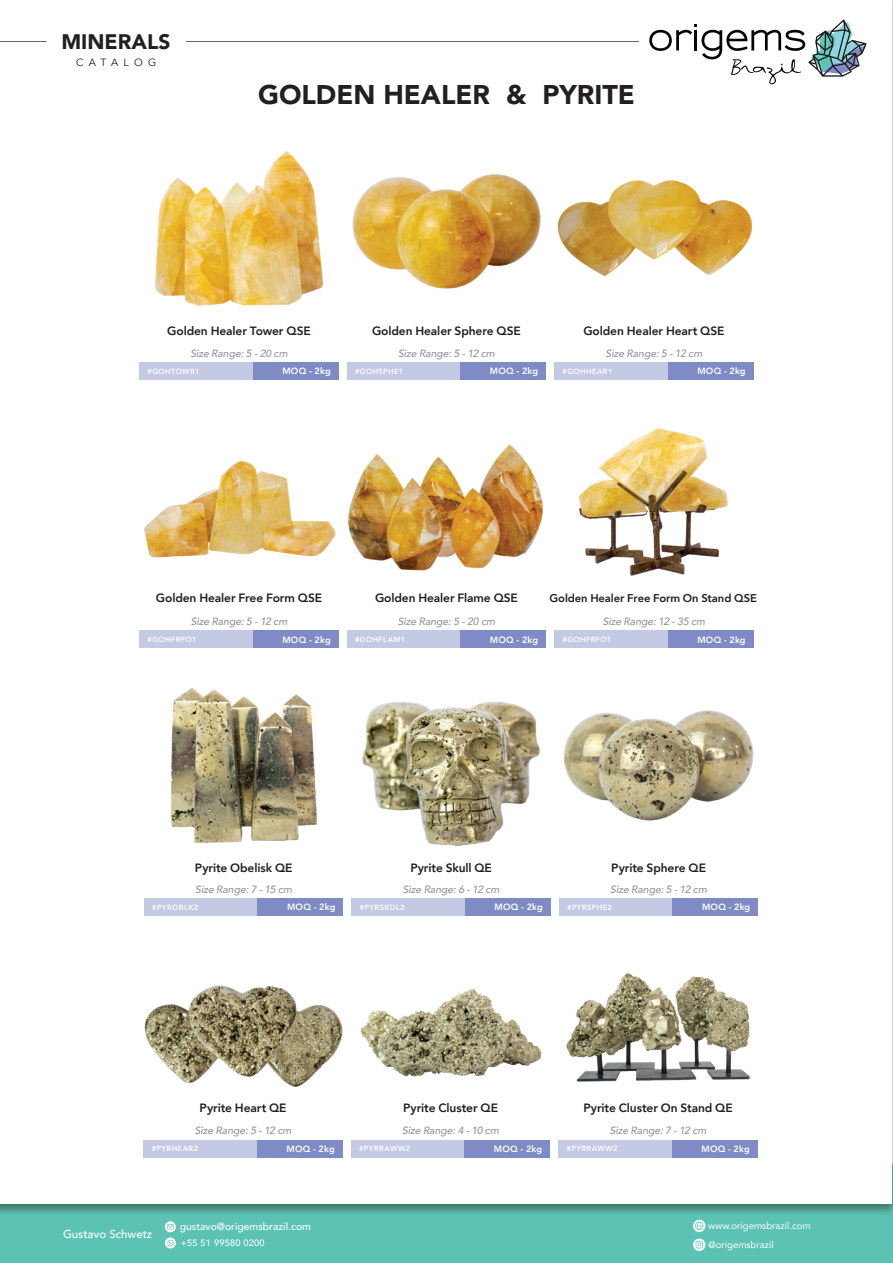
<style>
.page{position:relative;width:893px;height:1263px;background:#fff}
.page>*{position:absolute;margin:0;border:0;box-sizing:border-box;transform-origin:0 0}
.t1{font:900 27px "Avenir";color:#231f20}
.t2{font:900 21px "Avenir";color:#231f20}
.t3{font:800 12px "Avenir";letter-spacing:-.01em;color:#231f20}
.t4{font:500 11.55px "Avenir";color:#fff}
.t5{font:800 11.25px "Avenir";letter-spacing:-.005em;color:#231f20}
.t6{font:italic 500 10.5px "Avenir";letter-spacing:-.01em;color:#939598}
.t7{font:10.5px "Avenir";letter-spacing:.5em;color:#231f20}
.t8{font:500 10.35px "Avenir";color:#fff}
.t9{font:9.6px "Avenir";color:#fff}
.t10{font:500 9.15px "Avenir";letter-spacing:.025em;color:#fff}
.t11{font:800 9px "Avenir";letter-spacing:.025em;color:#fff}
.t12{font:800 7.5px "Avenir";letter-spacing:.05em;color:#fff}
</style>
<div class="page">
<svg style="left:0;top:1170px;width:893px;height:93px;background:#59bbad"></svg>
<div style="left:0;top:0;width:892px;height:1204px;background:#fff"></div>
<svg style="left:649px;top:20px;width:217px;height:64px"></svg>
<hr style="left:0;top:41px;width:47px;height:1px;background:#000">
<hr style="left:186px;top:41px;width:453px;height:1px;background:#000">
<svg style="left:693px;top:1238px;width:12px;height:13px"></svg>
<svg style="left:693px;top:1220px;width:12px;height:12px"></svg>
<svg style="left:165px;top:1221px;width:11px;height:27px"></svg>
<img style="left:144px;top:985px;width:198px;height:102px">
<img style="left:360px;top:988px;width:182px;height:89px">
<img style="left:566px;top:973px;width:184px;height:109px">
<img style="left:155px;top:151px;width:169px;height:155px">
<img style="left:352px;top:174px;width:189px;height:115px">
<img style="left:557px;top:180px;width:196px;height:96px">
<img style="left:144px;top:461px;width:192px;height:97px">
<img style="left:348px;top:444px;width:196px;height:127px">
<img style="left:578px;top:428px;width:150px;height:148px">
<img style="left:171px;top:688px;width:146px;height:155px">
<img style="left:362px;top:702px;width:178px;height:144px">
<img style="left:563px;top:710px;width:191px;height:111px">
<div style="left:186px;top:68px;width:521px;height:44px;background:#fff"></div>
<div style="left:140px;top:362px;width:124px;height:18px;background:#c4c9e4"></div>
<div style="left:253px;top:362px;width:85px;height:18px;background:#7f8bc5"></div>
<div style="left:347px;top:362px;width:124px;height:18px;background:#c4c9e4"></div>
<div style="left:461px;top:362px;width:85px;height:18px;background:#7f8bc5"></div>
<div style="left:555px;top:362px;width:124px;height:18px;background:#c4c9e4"></div>
<div style="left:668px;top:362px;width:85px;height:18px;background:#7f8bc5"></div>
<div style="left:144px;top:898px;width:125px;height:17px;background:#c4c9e4"></div>
<div style="left:258px;top:898px;width:85px;height:17px;background:#7f8bc5"></div>
<div style="left:144px;top:1140px;width:124px;height:17px;background:#c4c9e4"></div>
<div style="left:257px;top:1140px;width:85px;height:17px;background:#7f8bc5"></div>
<div style="left:352px;top:898px;width:124px;height:17px;background:#c4c9e4"></div>
<div style="left:465px;top:898px;width:85px;height:17px;background:#7f8bc5"></div>
<div style="left:351px;top:1140px;width:124px;height:17px;background:#c4c9e4"></div>
<div style="left:465px;top:1140px;width:85px;height:17px;background:#7f8bc5"></div>
<div style="left:559px;top:898px;width:124px;height:17px;background:#c4c9e4"></div>
<div style="left:673px;top:898px;width:85px;height:17px;background:#7f8bc5"></div>
<div style="left:559px;top:1140px;width:124px;height:17px;background:#c4c9e4"></div>
<div style="left:672px;top:1140px;width:85px;height:17px;background:#7f8bc5"></div>
<div style="left:140px;top:631px;width:124px;height:17px;background:#c4c9e4"></div>
<div style="left:253px;top:631px;width:85px;height:17px;background:#7f8bc5"></div>
<div style="left:347px;top:631px;width:124px;height:17px;background:#c4c9e4"></div>
<div style="left:461px;top:631px;width:85px;height:17px;background:#7f8bc5"></div>
<div style="left:555px;top:631px;width:124px;height:17px;background:#c4c9e4"></div>
<div style="left:668px;top:631px;width:85px;height:17px;background:#7f8bc5"></div>
<h2 class="t2" style="left:62px;top:23px;width:110px">MINERALS</h2>
<p class="t7" style="left:76px;top:56px;width:82px">CATALOG</p>
<h1 class="t1" style="left:258px;top:71px;width:378px">GOLDEN HEALER &amp; PYRITE</h1>
<p class="t3" style="left:167px;top:321px;width:145px">Golden Healer Tower QSE</p>
<p class="t6" style="left:190px;top:347px;width:99px">Size Range: 5 - 20 cm</p>
<p class="t3" style="left:372px;top:321px;width:150px">Golden Healer Sphere QSE</p>
<p class="t6" style="left:398px;top:347px;width:98px">Size Range: 5 - 12 cm</p>
<p class="t3" style="left:583px;top:321px;width:143px">Golden Healer Heart QSE</p>
<p class="t6" style="left:606px;top:347px;width:98px">Size Range: 5 - 12 cm</p>
<p class="t12" style="left:148px;top:365px;width:53px">#GOHTOWR1</p>
<p class="t11" style="left:282px;top:364px;width:50px">MOQ - 2kg</p>
<p class="t12" style="left:355px;top:365px;width:50px">#GOHSPHE1</p>
<p class="t11" style="left:490px;top:364px;width:50px">MOQ - 2kg</p>
<p class="t12" style="left:562px;top:365px;width:51px">#GOHHEAR1</p>
<p class="t11" style="left:697px;top:364px;width:50px">MOQ - 2kg</p>
<p class="t3" style="left:156px;top:589px;width:168px">Golden Healer Free Form QSE</p>
<p class="t6" style="left:191px;top:615px;width:98px">Size Range: 5 - 12 cm</p>
<p class="t3" style="left:375px;top:589px;width:144px">Golden Healer Flame QSE</p>
<p class="t6" style="left:398px;top:615px;width:99px">Size Range: 5 - 20 cm</p>
<p class="t5" style="left:549px;top:589px;width:209px">Golden Healer Free Form On Stand QSE</p>
<p class="t6" style="left:603px;top:615px;width:104px">Size Range: 12 - 35 cm</p>
<p class="t12" style="left:148px;top:634px;width:50px">#GOHFRFO1</p>
<p class="t11" style="left:282px;top:632px;width:50px">MOQ - 2kg</p>
<p class="t12" style="left:355px;top:634px;width:52px">#GOHFLAM1</p>
<p class="t11" style="left:490px;top:632px;width:50px">MOQ - 2kg</p>
<p class="t12" style="left:562px;top:634px;width:50px">#GOHFRFO1</p>
<p class="t11" style="left:697px;top:632px;width:50px">MOQ - 2kg</p>
<p class="t3" style="left:195px;top:858px;width:99px">Pyrite Obelisk QE</p>
<p class="t3" style="left:410px;top:858px;width:83px">Pyrite Skull QE</p>
<p class="t3" style="left:611px;top:858px;width:96px">Pyrite Sphere QE</p>
<p class="t6" style="left:195px;top:883px;width:98px">Size Range: 7 - 15 cm</p>
<p class="t6" style="left:403px;top:883px;width:98px">Size Range: 6 - 12 cm</p>
<p class="t6" style="left:610px;top:883px;width:98px">Size Range: 5 - 12 cm</p>
<p class="t12" style="left:152px;top:901px;width:48px">#PYROBLK2</p>
<p class="t11" style="left:287px;top:899px;width:50px">MOQ - 2kg</p>
<p class="t12" style="left:360px;top:901px;width:46px">#PYRSKUL2</p>
<p class="t11" style="left:495px;top:899px;width:50px">MOQ - 2kg</p>
<p class="t12" style="left:567px;top:901px;width:46px">#PYRSPHE2</p>
<p class="t11" style="left:702px;top:899px;width:50px">MOQ - 2kg</p>
<p class="t3" style="left:200px;top:1098px;width:89px">Pyrite Heart QE</p>
<p class="t3" style="left:403px;top:1098px;width:96px">Pyrite Cluster QE</p>
<p class="t3" style="left:583px;top:1098px;width:151px">Pyrite Cluster On Stand QE</p>
<p class="t6" style="left:195px;top:1124px;width:98px">Size Range: 5 - 12 cm</p>
<p class="t6" style="left:402px;top:1124px;width:98px">Size Range: 4 - 10 cm</p>
<p class="t6" style="left:610px;top:1124px;width:98px">Size Range: 7 - 12 cm</p>
<p class="t12" style="left:152px;top:1143px;width:48px">#PYRHEAR2</p>
<p class="t11" style="left:286px;top:1141px;width:50px">MOQ - 2kg</p>
<p class="t12" style="left:359px;top:1143px;width:52px">#PYRRAWW2</p>
<p class="t11" style="left:494px;top:1141px;width:50px">MOQ - 2kg</p>
<p class="t12" style="left:567px;top:1143px;width:52px">#PYRRAWW2</p>
<p class="t11" style="left:701px;top:1141px;width:50px">MOQ - 2kg</p>
<p class="t4" style="left:63px;top:1223px;width:91px">Gustavo Schwetz</p>
<p class="t8" style="left:180px;top:1217px;width:133px">gustavo@origemsbrazil.com</p>
<p class="t10" style="left:181px;top:1235px;width:85px">+55 51 99580 0200</p>
<p class="t9" style="left:708px;top:1218px;width:104px">www.origemsbrazil.com</p>
<p class="t9" style="left:708px;top:1237px;width:67px">@origemsbrazil</p>
</div>
